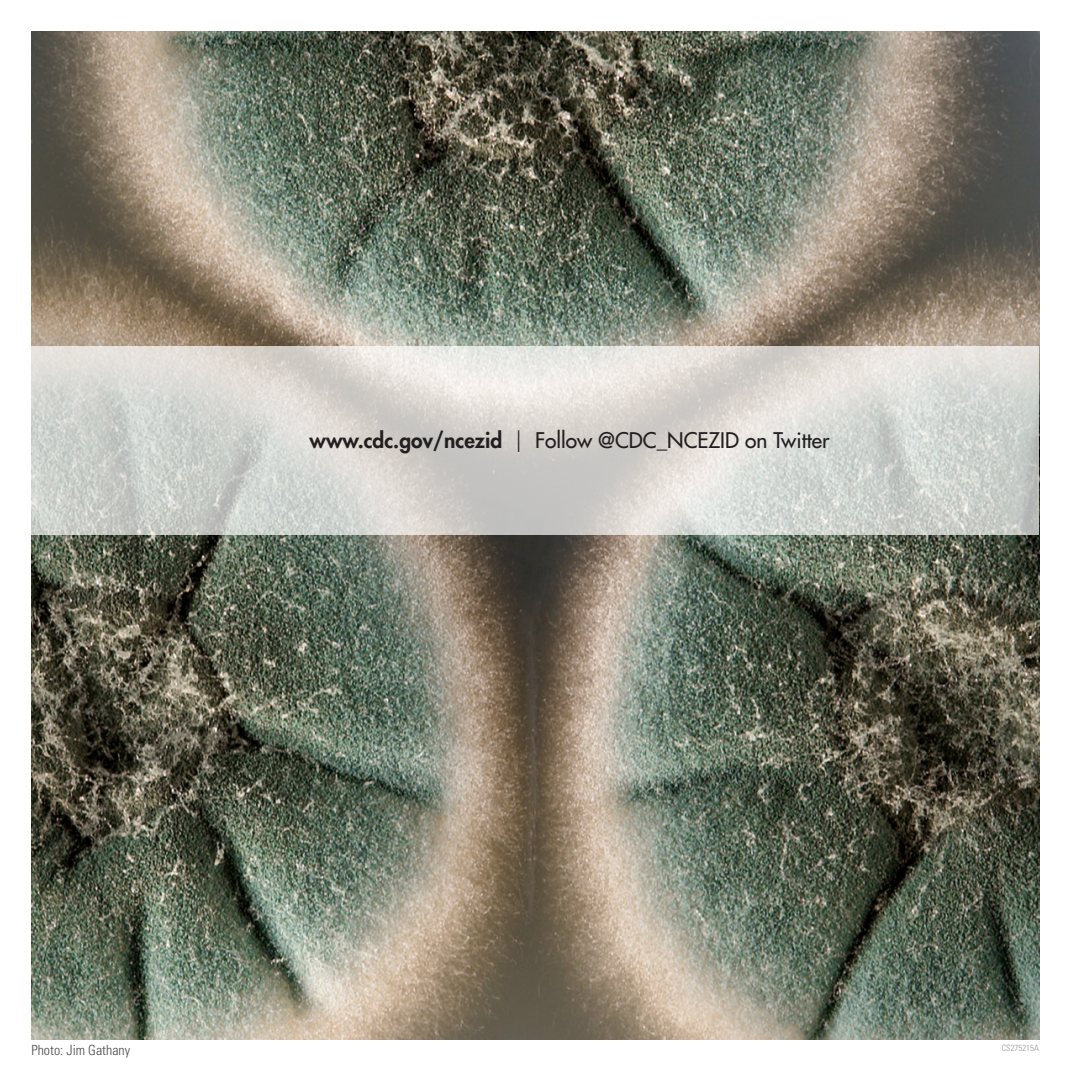
<style>
.page{position:relative;width:1071px;height:1071px;background:#fff}
.page>*{position:absolute;margin:0;border:0;box-sizing:border-box;transform-origin:0 0}
.t1{font:500 21px "Futura Std";color:#231f20}
.t2{font:300 condensed 14px "Univers LT Std";color:#4b4c4d}
.t3{font:300 condensed 8.75px "Univers LT Std";color:#939598}
.s1{font-weight:800}
.s2{font-weight:300;font-size:26.25px}
</style>
<div class="page">
<img style="left:32px;top:32px;width:1008px;height:1008px">
<svg style="left:32px;top:346px;width:1008px;height:189px;background:#d6d6d1"></svg>
<p class="t1" style="left:310px;top:427px;width:521px"><span class="s1">www.cdc.gov/ncezid</span> <span class="s2">l</span> Follow @CDC_NCEZID on Twitter</p>
<p class="t2" style="left:32px;top:1041px;width:100px">Photo: Jim Gathany</p>
<p class="t3" style="left:1002px;top:1043px;width:38px">CS275215A</p>
</div>
